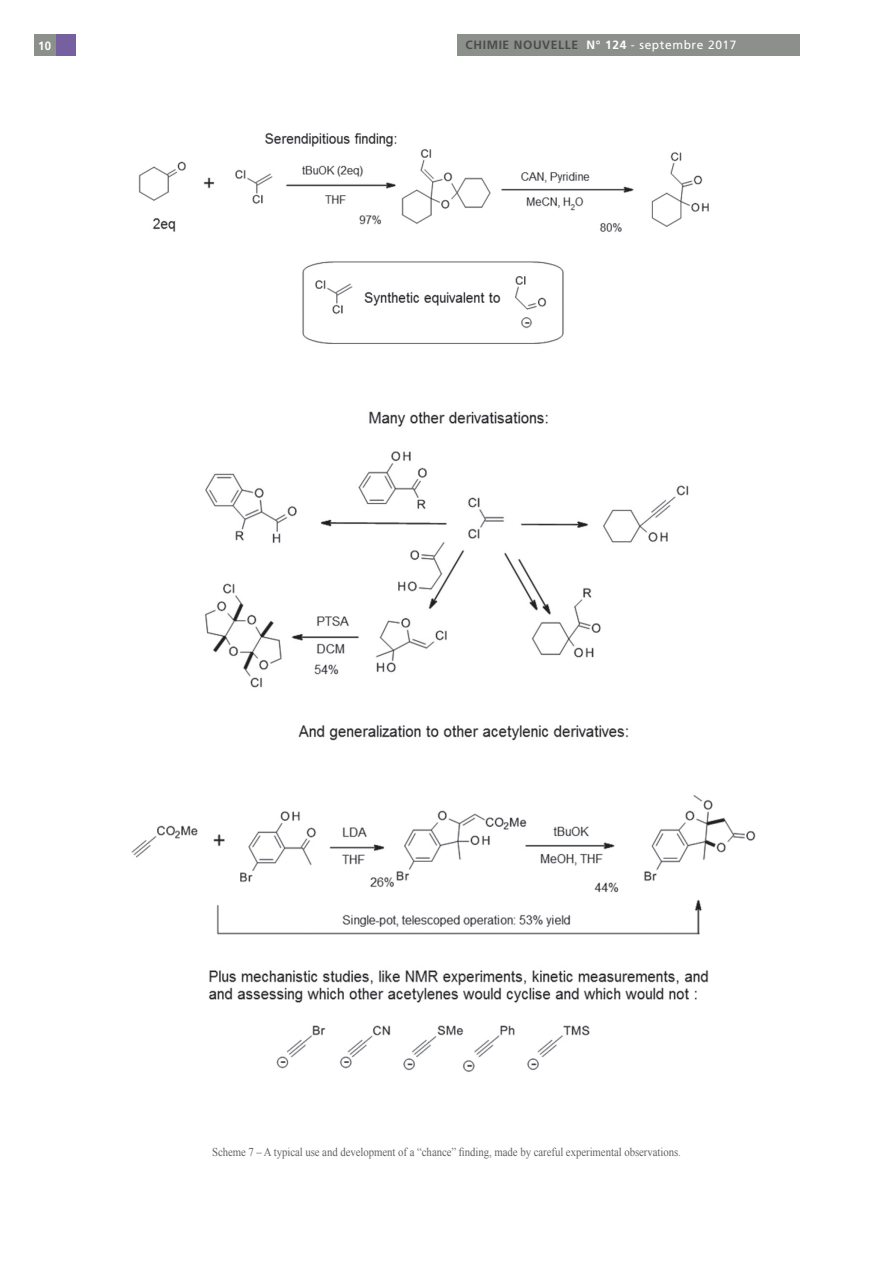
<style>
.page{position:relative;width:893px;height:1263px;background:#fff}
.page>*{position:absolute;margin:0;border:0;box-sizing:border-box;transform-origin:0 0}
.t1{font:12px "Times New Roman";letter-spacing:-.005em;color:#636366;scale:.9 1}
.t2{font:700 12px "Frutiger";letter-spacing:.05em;color:#4b4c4d}
.t3{font:700 12px "Frutiger";color:#fff;scale:.95 1}
.s1{color:#fff}
.s2{font-weight:400;color:#fff}
</style>
<div class="page">
<div style="left:457px;top:34px;width:342px;height:21px;background:#8b908a"></div>
<div style="left:55px;top:34px;width:21px;height:22px;background:#7660a0"></div>
<div style="left:34px;top:34px;width:21px;height:22px;background:#8b908a"></div>
<img style="left:138px;top:133px;width:571px;height:211px">
<img style="left:204px;top:411px;width:485px;height:330px">
<img style="left:131px;top:795px;width:625px;height:277px">
<p class="t3" style="left:38px;top:38px;width:15px">10</p>
<p class="t2" style="left:466px;top:38px;width:272px">CHIMIE NOUVELLE <span class="s1">N° 124</span> <span class="s2">- septembre 2017</span></p>
<p class="t1" style="left:212px;top:1144px;width:522px">Scheme 7 – A typical use and development of a “chance” finding, made by careful experimental observations.</p>
</div>
